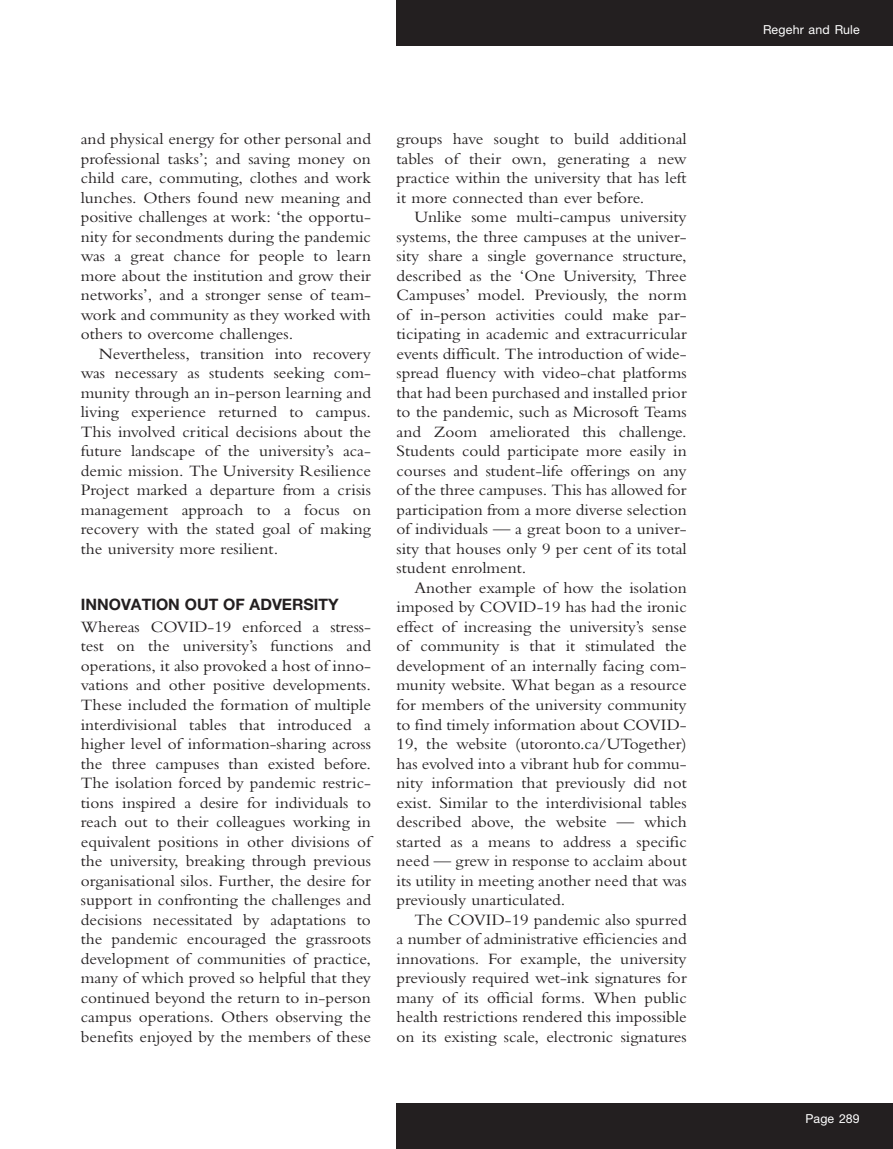
<style>
.page{position:relative;width:893px;height:1149px;background:#fff}
.page>*{position:absolute;margin:0;border:0;box-sizing:border-box;transform-origin:0 0}
.text_indent{font:16.5px/19.5px "Bembo MT Pro";color:#231f20;text-align:justify;scale:1.05 1}
.text{font:16.5px/19.5px "Bembo MT Pro";color:#231f20;text-align:justify;scale:1.05 1}
.a_head{font:700 15.75px "Helvetica Neue LT Pro";color:#231f20}
.t1{font:12.3px "Helvetica Neue LT Pro";letter-spacing:.015em;color:#fff}
</style>
<div class="page">
<div style="left:397px;top:0;width:496px;height:46px;background:#231f20"></div>
<div style="left:397px;top:1103px;width:496px;height:45px;background:#231f20"></div>
<p class="text_indent" style="left:81px;top:129px;width:278px">and physical energy for other personal and professional tasks’; and saving money on child care, commuting, clothes and work lunches. Others found new meaning and positive challenges at work: ‘the opportu&shy;nity for secondments during the pandemic was a great chance for people to learn more about the institution and grow their networks’, and a stronger sense of team&shy;work and community as they worked with others to overcome challenges.</p>
<p class="text_indent" style="left:81px;top:343px;width:278px;text-indent:18px">Nevertheless, transition into recovery was necessary as students seeking com&shy;munity through an in-person learning and living experience returned to campus.<br>This involved critical decisions about the future landscape of the university’s aca&shy;demic mission. The University Resilience Project marked a departure from a crisis management approach to a focus on recovery with the stated goal of making the university more resilient.</p>
<p class="a_head" style="left:81px;top:594px;width:259px">INNOVATION OUT OF ADVERSITY</p>
<p class="text" style="left:81px;top:616px;width:278px">Whereas COVID-19 enforced a stress&shy;test on the university’s functions and operations, it also provoked a host of inno&shy;vations and other positive developments.<br>These included the formation of multiple interdivisional tables that introduced a higher level of information-sharing across the three campuses than existed before.<br>The isolation forced by pandemic restric&shy;tions inspired a desire for individuals to reach out to their colleagues working in equivalent positions in other divisions of the university, breaking through previous organisational silos. Further, the desire for support in confronting the challenges and decisions necessitated by adaptations to the pandemic encouraged the grassroots development of communities of practice, many of which proved so helpful that they continued beyond the return to in-person campus operations. Others observing the benefits enjoyed by the members of these</p>
<p class="text" style="left:396px;top:129px;width:278px">groups have sought to build additional tables of their own, generating a new practice within the university that has left it more connected than ever before.</p>
<p class="text_indent" style="left:396px;top:207px;width:278px;text-indent:18px">Unlike some multi-campus university systems, the three campuses at the univer&shy;sity share a single governance structure, described as the ‘One University, Three Campuses’ model. Previously, the norm of in-person activities could make par&shy;ticipating in academic and extracurricular events difficult. The introduction of wide&shy;spread fluency with video-chat platforms that had been purchased and installed prior to the pandemic, such as Microsoft Teams and Zoom ameliorated this challenge.<br>Students could participate more easily in courses and student-life offerings on any of the three campuses. This has allowed for participation from a more diverse selection of individuals — a great boon to a univer&shy;sity that houses only 9 per cent of its total student enrolment.</p>
<p class="text_indent" style="left:396px;top:577px;width:278px;text-indent:18px">Another example of how the isolation imposed by COVID-19 has had the ironic effect of increasing the university’s sense of community is that it stimulated the development of an internally facing com&shy;munity website. What began as a resource for members of the university community to find timely information about COVID-19, the website (utoronto.ca/UTogether) has evolved into a vibrant hub for commu&shy;nity information that previously did not exist. Similar to the interdivisional tables described above, the website — which started as a means to address a specific need — grew in response to acclaim about its utility in meeting another need that was previously unarticulated.</p>
<p class="text_indent" style="left:396px;top:909px;width:278px;text-indent:18px">The COVID-19 pandemic also spurred a number of administrative efficiencies and innovations. For example, the university previously required wet-ink signatures for many of its official forms. When public health restrictions rendered this impossible on its existing scale, electronic signatures</p>
<p class="t1" style="left:763px;top:22px;width:98px">Regehr and Rule</p>
<p class="t1" style="left:806px;top:1110px;width:56px">Page 289</p>
</div>
